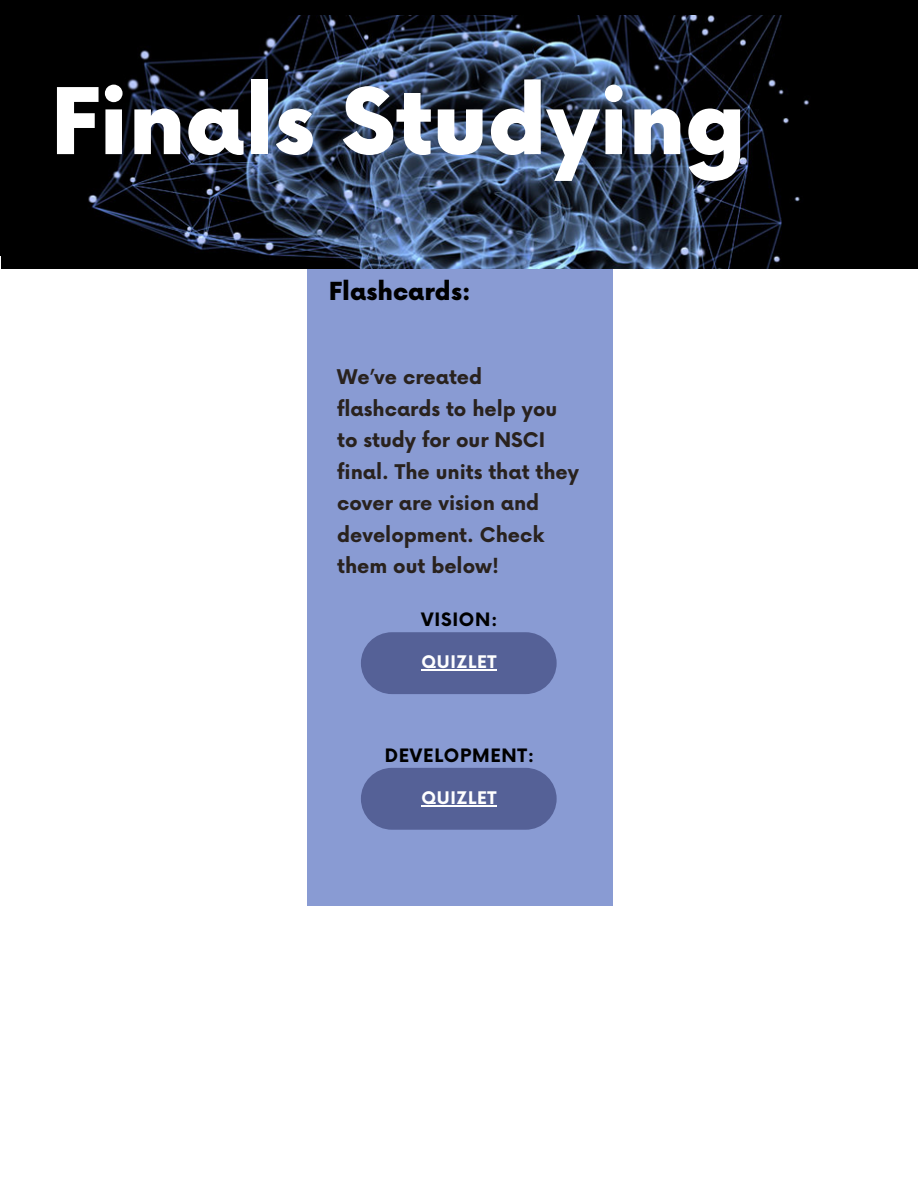
<style>
.page{position:relative;width:918px;height:1188px;background:#fff}
.page>*{position:absolute;margin:0;border:0;box-sizing:border-box;transform-origin:0 0}
.t1{font:900 89.4px "Now";color:#fff}
.t2{font:900 24.3px "Now";color:#000}
.t3{font:700 19.8px/31.5px "Now";color:#29221e}
.t4{font:700 18px "Now";letter-spacing:.04em;color:#000}
.t5{font:700 16.95px "Now";letter-spacing:.04em;color:#fff}
</style>
<div class="page">
<div style="left:0;top:0;width:918px;height:255px;background:#000"></div>
<div style="left:307px;top:268px;width:306px;height:638px;background:#899bd3"></div>
<img style="left:1px;top:15px;width:917px;height:253px">
<div style="left:361px;top:768px;width:196px;height:62px;background:#556197;border-radius:31px"></div>
<hr style="left:421px;top:805px;width:76px;height:1px;background:#fff">
<div style="left:361px;top:632px;width:196px;height:62px;background:#556197;border-radius:31px"></div>
<hr style="left:421px;top:669px;width:76px;height:1px;background:#fff">
<h1 class="t1" style="left:50px;top:74px;width:698px">Finals Studying</h1>
<p class="t2" style="left:329px;top:278px;width:144px">Flashcards:</p>
<p class="t3" style="left:337px;top:363px;width:243px">We’ve created flashcards to help you to study for our NSCI final. The units that they cover are vision and development. Check them out below!</p>
<p class="t4" style="left:421px;top:610px;width:78px">VISION:</p>
<p class="t5" style="left:421px;top:653px;width:77px">QUIZLET</p>
<p class="t4" style="left:385px;top:746px;width:151px">DEVELOPMENT:</p>
<p class="t5" style="left:421px;top:789px;width:77px">QUIZLET</p>
</div>
